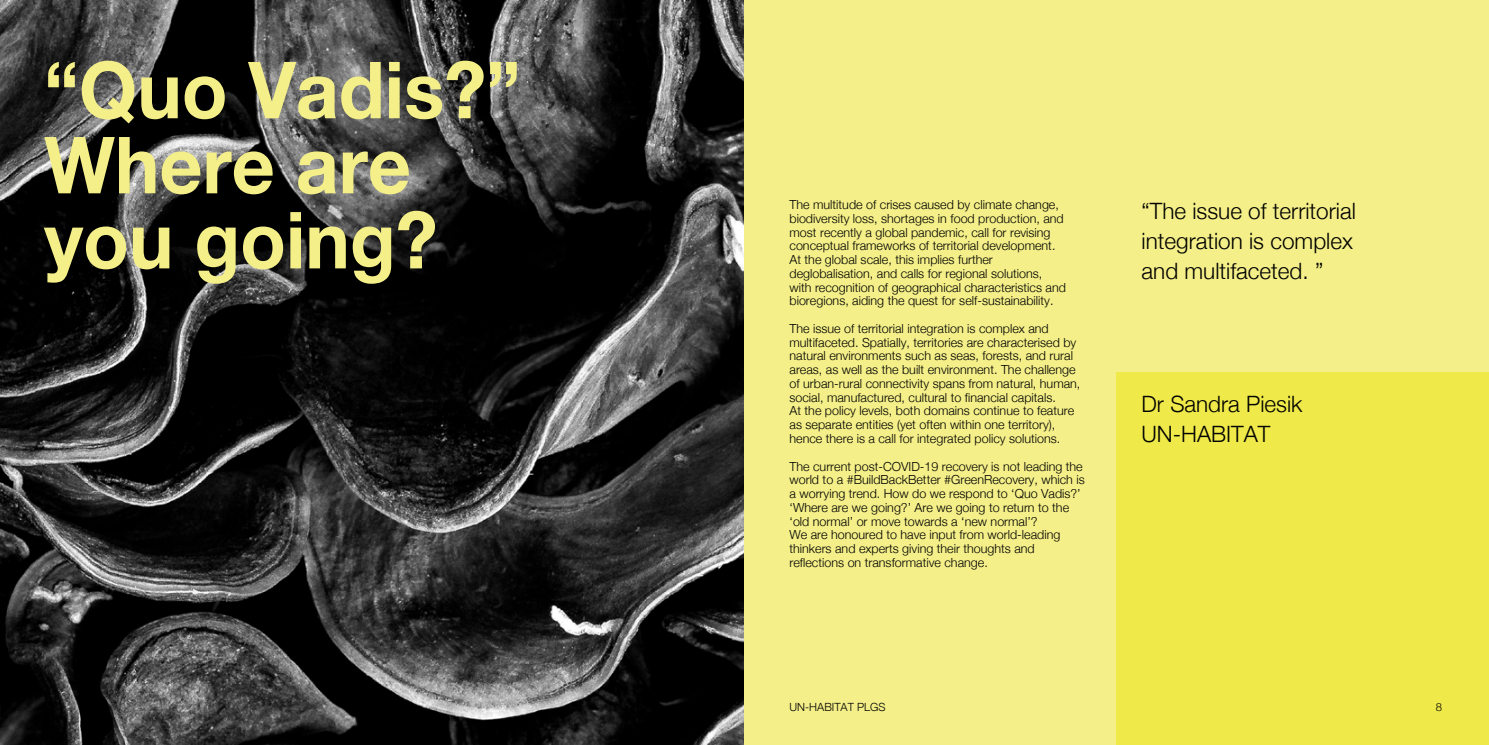
<style>
.page{position:relative;width:1489px;height:745px;background:#fff}
.page>*{position:absolute;margin:0;border:0;box-sizing:border-box;transform-origin:0 0}
.t1{font:700 78.75px/75px "Helvetica Neue";color:#f4ef88;scale:.95 1}
.t2{font:300 22.5px/30px "Helvetica Neue";color:#000}
.t3{font:300 12.5px/13.8px "Helvetica Neue";color:#000}
.t4{font:300 11.25px "Helvetica Neue";color:#000}
</style>
<div class="page">
<img style="left:0;top:0;width:744px;height:744px">
<div style="left:744px;top:0;width:744px;height:744px;background:#f4ef88"></div>
<div style="left:1116px;top:372px;width:372px;height:372px;background:#efea49"></div>
<h1 class="t1" style="left:44px;top:51px;width:503px">“Quo Vadis?”<br>Where are you going?</h1>
<p class="t3" style="left:789px;top:197px;width:278px">The multitude of crises caused by climate change, biodiversity loss, shortages in food production, and most recently a global pandemic, call for revising conceptual frameworks of territorial development.<br>At the global scale, this implies further deglobalisation, and calls for regional solutions, with recognition of geographical characteristics and bioregions, aiding the quest for self-sustainability.</p>
<p class="t3" style="left:789px;top:321px;width:292px">The issue of territorial integration is complex and multifaceted. Spatially, territories are characterised by natural environments such as seas, forests, and rural areas, as well as the built environment. The challenge of urban-rural connectivity spans from natural, human, social, manufactured, cultural to financial capitals.<br>At the policy levels, both domains continue to feature as separate entities (yet often within one territory), hence there is a call for integrated policy solutions.</p>
<p class="t3" style="left:789px;top:458px;width:297px">The current post-COVID-19 recovery is not leading the world to a #BuildBackBetter #GreenRecovery, which is a worrying trend. How do we respond to ‘Quo Vadis?’ ‘Where are we going?’ Are we going to return to the ‘old normal’ or move towards a ‘new normal’?<br>We are honoured to have input from world-leading thinkers and experts giving their thoughts and reflections on transformative change.</p>
<h2 class="t2" style="left:1141px;top:195px;width:216px">“The issue of territorial integration is complex and multifaceted. ”</h2>
<h2 class="t2" style="left:1141px;top:388px;width:162px">Dr Sandra Piesik<br>UN-HABITAT</h2>
<p class="t4" style="left:789px;top:699px;width:98px">UN-HABITAT PLGS</p>
<p class="t4" style="left:1435px;top:699px;width:8px">8</p>
</div>
